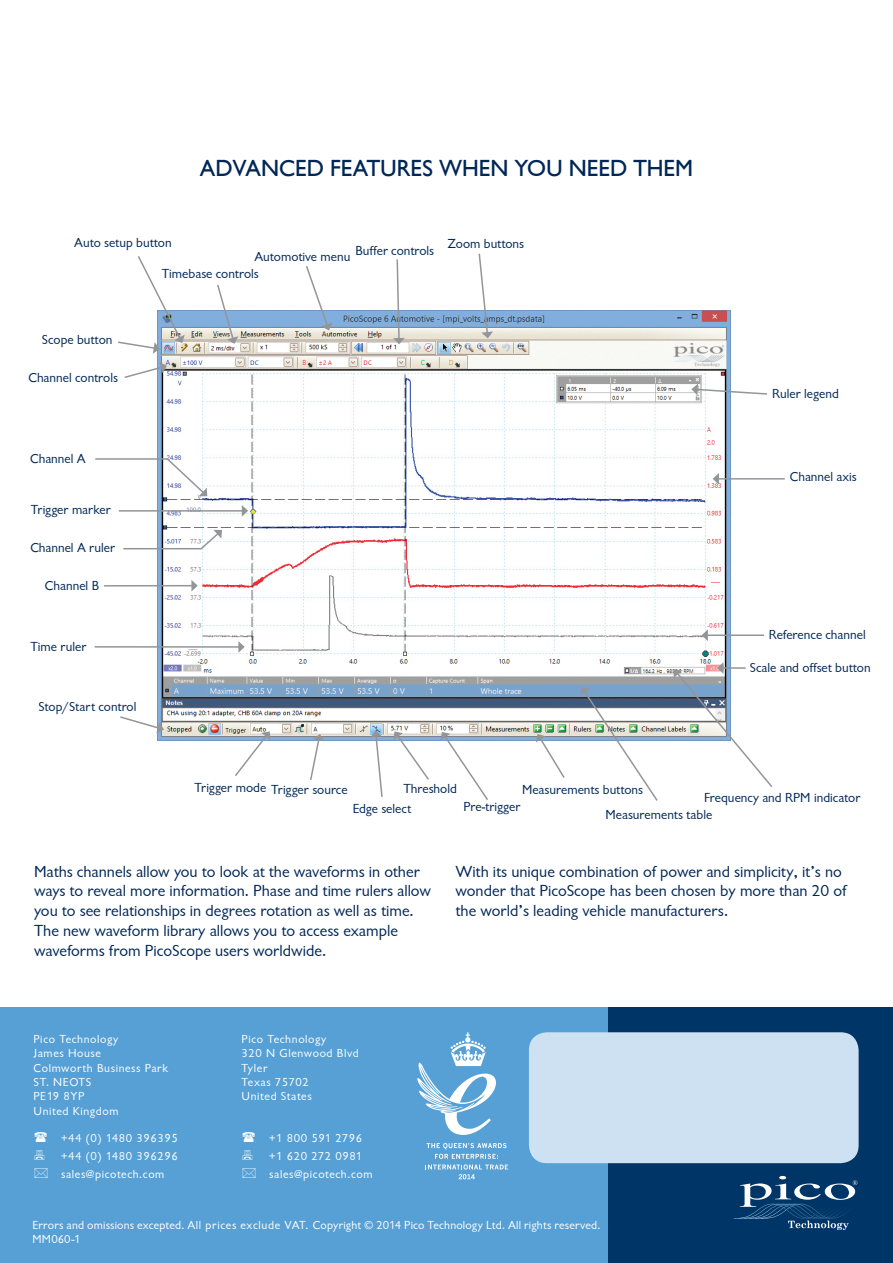
<style>
.page{position:relative;width:893px;height:1263px;background:#fff}
.page>*{position:absolute;margin:0;border:0;box-sizing:border-box;transform-origin:0 0}
.t1{font:500 24px "Chantilly";color:#002756}
.t2{font:16.5px/19.8px "Chantilly";color:#002756}
.t3{font:13.5px/17.4px "Chantilly";color:#002756}
.t4{font:12px/14.4px "Chantilly";letter-spacing:.05em;color:#fff}
.t5{font:12px/14.4px "Chantilly";letter-spacing:.015em;color:#fff}
</style>
<div class="page">
<img style="left:157px;top:310px;width:573px;height:430px">
<svg style="left:124px;top:362px;width:43px;height:17px"></svg>
<svg style="left:95px;top:457px;width:112px;height:39px"></svg>
<hr style="left:119px;top:510px;width:124px;height:2px;background:#939598">
<svg style="left:242px;top:505px;width:6px;height:12px"></svg>
<svg style="left:123px;top:530px;width:99px;height:20px"></svg>
<hr style="left:104px;top:585px;width:88px;height:1px;background:#939598">
<svg style="left:191px;top:580px;width:7px;height:11px"></svg>
<hr style="left:95px;top:646px;width:144px;height:2px;background:#939598">
<svg style="left:238px;top:641px;width:7px;height:12px"></svg>
<svg style="left:120px;top:715px;width:44px;height:18px"></svg>
<svg style="left:233px;top:731px;width:38px;height:45px"></svg>
<svg style="left:309px;top:734px;width:15px;height:46px"></svg>
<svg style="left:370px;top:730px;width:14px;height:67px"></svg>
<svg style="left:393px;top:731px;width:37px;height:49px"></svg>
<svg style="left:441px;top:732px;width:49px;height:68px"></svg>
<svg style="left:580px;top:687px;width:79px;height:114px"></svg>
<svg style="left:674px;top:662px;width:99px;height:125px"></svg>
<hr style="left:707px;top:634px;width:57px;height:2px;background:#939598">
<svg style="left:702px;top:629px;width:6px;height:12px"></svg>
<hr style="left:718px;top:478px;width:67px;height:2px;background:#939598">
<svg style="left:713px;top:473px;width:6px;height:12px"></svg>
<svg style="left:691px;top:384px;width:77px;height:12px"></svg>
<svg style="left:478px;top:253px;width:15px;height:85px"></svg>
<svg style="left:393px;top:259px;width:12px;height:85px"></svg>
<svg style="left:305px;top:266px;width:27px;height:64px"></svg>
<svg style="left:216px;top:284px;width:22px;height:60px"></svg>
<svg style="left:118px;top:256px;width:67px;height:98px"></svg>
<div style="left:0;top:1008px;width:893px;height:255px;background:#56a0d5"></div>
<div style="left:609px;top:1008px;width:284px;height:255px;background:#003667"></div>
<div style="left:529px;top:1032px;width:330px;height:131px;background:#cee1f2;border-radius:18px"></div>
<svg style="left:734px;top:1176px;width:124px;height:54px"></svg>
<svg style="left:417px;top:1032px;width:79px;height:103px"></svg>
<svg style="left:425px;top:1143px;width:83px;height:36px"></svg>
<svg style="left:536px;top:734px;width:30px;height:44px"></svg>
<h1 class="t1" style="left:200px;top:155px;width:49px">ADVANCE</h1>
<h1 class="t1" style="left:307px;top:155px;width:37px">D FEATURE</h1>
<h1 class="t1" style="left:422px;top:155px;width:35px">S WHEN</h1>
<h1 class="t1" style="left:515px;top:155px;width:17px">YOU</h1>
<h1 class="t1" style="left:569px;top:155px;width:80px">NEE D THEM</h1>
<p class="t3" style="left:74px;top:234px;width:99px">Auto setup button</p>
<p class="t3" style="left:355px;top:242px;width:80px">Buffer controls</p>
<p class="t3" style="left:162px;top:248px;width:190px;text-indent:93px">Automotive menu<br>Timebase controls</p>
<p class="t3" style="left:448px;top:235px;width:78px">Zoom buttons</p>
<p class="t3" style="left:42px;top:331px;width:72px">Scope button</p>
<p class="t3" style="left:28px;top:369px;width:91px">Channel controls</p>
<p class="t3" style="left:30px;top:450px;width:57px">Channel A</p>
<p class="t3" style="left:31px;top:501px;width:81px">Trigger marker</p>
<p class="t3" style="left:30px;top:539px;width:86px">Channel A ruler</p>
<p class="t3" style="left:45px;top:577px;width:56px">Channel B</p>
<p class="t3" style="left:30px;top:638px;width:58px">Time ruler</p>
<p class="t3" style="left:39px;top:698px;width:99px">Stop/Start control</p>
<p class="t3" style="left:772px;top:385px;width:68px">Ruler legend</p>
<p class="t3" style="left:790px;top:468px;width:68px">Channel axis</p>
<p class="t3" style="left:769px;top:626px;width:98px">Reference channel</p>
<p class="t3" style="left:750px;top:659px;width:122px">Scale and offset button</p>
<p class="t3" style="left:195px;top:781px;width:155px">Trigger mode Trigger source</p>
<p class="t3" style="left:403px;top:780px;width:55px">Threshold</p>
<p class="t3" style="left:353px;top:800px;width:60px">Edge select</p>
<p class="t3" style="left:522px;top:781px;width:123px">Measurements buttons</p>
<p class="t3" style="left:704px;top:789px;width:158px">Frequency and RPM indicator</p>
<p class="t3" style="left:463px;top:798px;width:59px">Pre-trigger</p>
<p class="t3" style="left:605px;top:806px;width:108px">Measurements table</p>
<p class="t2" style="left:34px;top:861px;width:398px">Maths channels allow you to look at the waveforms in other ways to reveal more information. Phase and time rulers allow you to see relationships in degrees rotation as well as time.<br>The new waveform library allows you to access example waveforms from PicoScope users worldwide.</p>
<p class="t2" style="left:455px;top:861px;width:392px">With its unique combination of power and simplicity, it’s no wonder that PicoScope has been chosen by more than 20 of the world’s leading vehicle manufacturers.</p>
<p class="t4" style="left:34px;top:1032px;width:136px">Pico Technology<br>James House<br>Colmworth Business Park<br>ST. NEOTS<br>PE19 8YP<br>United Kingdom</p>
<p class="t4" style="left:61px;top:1129px;width:118px;line-height:18px;text-align:justify">+44 (0) 1480 396395 +44 (0) 1480 396296 sales@picotech.com</p>
<p class="t4" style="left:242px;top:1032px;width:119px">Pico Technology<br>320 N Glenwood Blvd<br>Tyler<br>Texas 75702<br>United States</p>
<p class="t4" style="left:269px;top:1129px;width:105px;line-height:18px">+1 800 591 2796 +1 620 272 0981 sales@picotech.com</p>
<p class="t5" style="left:32px;top:1218px;width:569px">Errors and omissions excepted. All prices exclude VAT. Copyright © 2014 Pico Technology Ltd. All rights reserved.<br>MM060-1</p>
</div>
